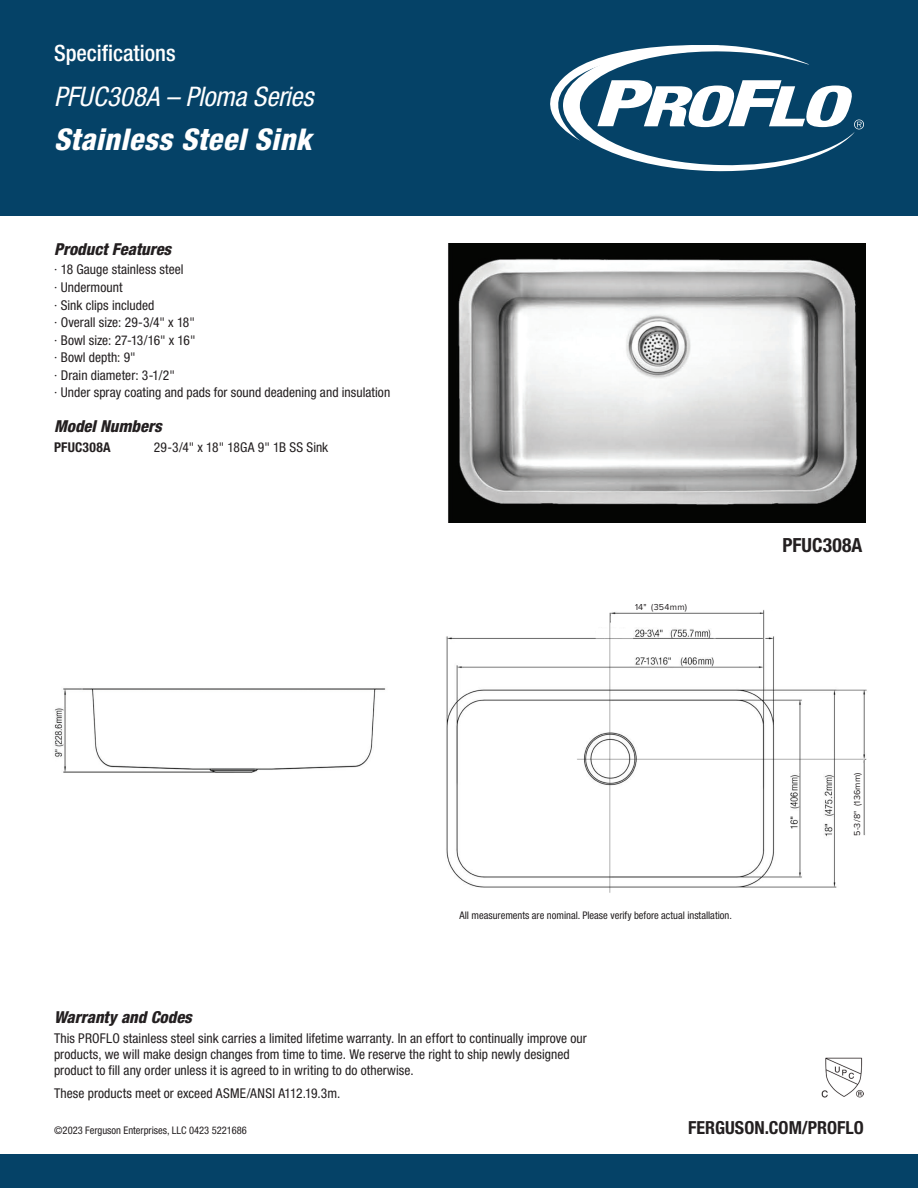
<style>
.page{position:relative;width:918px;height:1188px;background:#fff}
.page>*{position:absolute;margin:0;border:0;box-sizing:border-box;transform-origin:0 0}
.t1{font:italic 800 condensed 30px "Helvetica Neue LT Std";letter-spacing:.02em;color:#fff}
.t2{font:italic condensed 27px "Helvetica Neue LT Std";letter-spacing:-.005em;color:#fff}
.t3{font:500 condensed 22.5px "Helvetica Neue LT Std";color:#fff}
.PROFLO_SKU_Number_un{font:700 condensed 19.5px "Helvetica Neue LT Std";letter-spacing:.01em;color:#231f20}
.t4{font:700 condensed 18px "Helvetica Neue LT Std";color:#231f20}
.PROFLO_H3_Section_He{font:italic 800 condensed 16.5px "Helvetica Neue LT Std";color:#231f20}
.PROFLO_Body_Text_-_L{font:condensed 13.5px/16.2px "Helvetica Neue LT Std";letter-spacing:.005em;color:#231f20}
.PROFLO_SKU_Tab_Body{font:condensed 13.5px "Helvetica Neue LT Std";letter-spacing:.005em;color:#231f20}
.PROFLO_SKU_Tab_Body-2{font:700 condensed 13.5px "Helvetica Neue LT Std";letter-spacing:.02em;color:#231f20}
.PROFLO_Copyright__No{font:condensed 10.5px "Helvetica Neue LT Std";color:#231f20}
.PROFLO_SKU_Tab_Body-3{font:9px "Proxima Nova";letter-spacing:.025em;color:#231f20}
</style>
<div class="page">
<div style="left:0;top:0;width:918px;height:216px;background:#054267"></div>
<div style="left:0;top:1154px;width:918px;height:34px;background:#054267"></div>
<svg style="left:550px;top:45px;width:314px;height:126px"></svg>
<img style="left:448px;top:243px;width:417px;height:280px">
<img style="left:54px;top:688px;width:332px;height:85px">
<img style="left:446px;top:610px;width:421px;height:283px">
<img style="left:822px;top:1057px;width:41px;height:41px">
<h3 class="t3" style="left:54px;top:40px;width:123px">Specifications</h3>
<h2 class="t2" style="left:54px;top:81px;width:261px">PFUC308A – Ploma Series</h2>
<h1 class="t1" style="left:54px;top:120px;width:259px">Stainless Steel Sink</h1>
<p class="PROFLO_H3_Section_He" style="left:54px;top:239px;width:119px">Product Features</p>
<p class="PROFLO_Body_Text_-_L" style="left:54px;top:262px;width:131px">· 18 Gauge stainless steel</p>
<p class="PROFLO_Body_Text_-_L" style="left:54px;top:279px;width:70px">· Undermount</p>
<p class="PROFLO_Body_Text_-_L" style="left:54px;top:297px;width:102px">· Sink clips included</p>
<p class="PROFLO_Body_Text_-_L" style="left:54px;top:314px;width:142px">· Overall size: 29-3/4" x 18"</p>
<p class="PROFLO_Body_Text_-_L" style="left:54px;top:332px;width:143px">· Bowl size: 27-13/16" x 16"</p>
<p class="PROFLO_Body_Text_-_L" style="left:54px;top:349px;width:83px">· Bowl depth: 9"</p>
<p class="PROFLO_Body_Text_-_L" style="left:54px;top:367px;width:122px">· Drain diameter: 3-1/2"</p>
<p class="PROFLO_Body_Text_-_L" style="left:54px;top:384px;width:338px">· Under spray coating and pads for sound deadening and insulation</p>
<p class="PROFLO_H3_Section_He" style="left:54px;top:416px;width:109px">Model Numbers</p>
<p class="PROFLO_SKU_Tab_Body-2" style="left:54px;top:439px;width:58px">PFUC308A</p>
<p class="PROFLO_SKU_Tab_Body" style="left:154px;top:439px;width:176px">29-3/4" x 18" 18GA 9" 1B SS Sink</p>
<p class="PROFLO_SKU_Tab_Body-3" style="left:635px;top:601px;width:53px">14" (354mm)</p>
<p class="PROFLO_SKU_Number_un" style="left:782px;top:534px;width:82px">PFUC308A</p>
<p class="PROFLO_Copyright__No" style="left:459px;top:909px;width:274px">All measurements are nominal. Please verify before actual installation.</p>
<p class="PROFLO_H3_Section_He" style="left:54px;top:1007px;width:139px">Warranty and Codes</p>
<p class="PROFLO_Body_Text_-_L" style="left:54px;top:1030px;width:534px">This PROFLO stainless steel sink carries a limited lifetime warranty. In an effort to continually improve our products, we will make design changes from time to time. We reserve the right to ship newly designed product to fill any order unless it is agreed to in writing to do otherwise.</p>
<p class="PROFLO_Body_Text_-_L" style="left:54px;top:1085px;width:288px">These products meet or exceed ASME/ANSI A112.19.3m.</p>
<p class="PROFLO_SKU_Tab_Body-3" style="left:852px;top:836px;width:65px;rotate:-90deg">5-3/8" (136mm)</p>
<p class="PROFLO_Copyright__No" style="left:54px;top:1124px;width:194px">©2023 Ferguson Enterprises, LLC 0423 5221686</p>
<h3 class="t4" style="left:688px;top:1117px;width:177px">FERGUSON.COM/PROFLO</h3>
</div>
